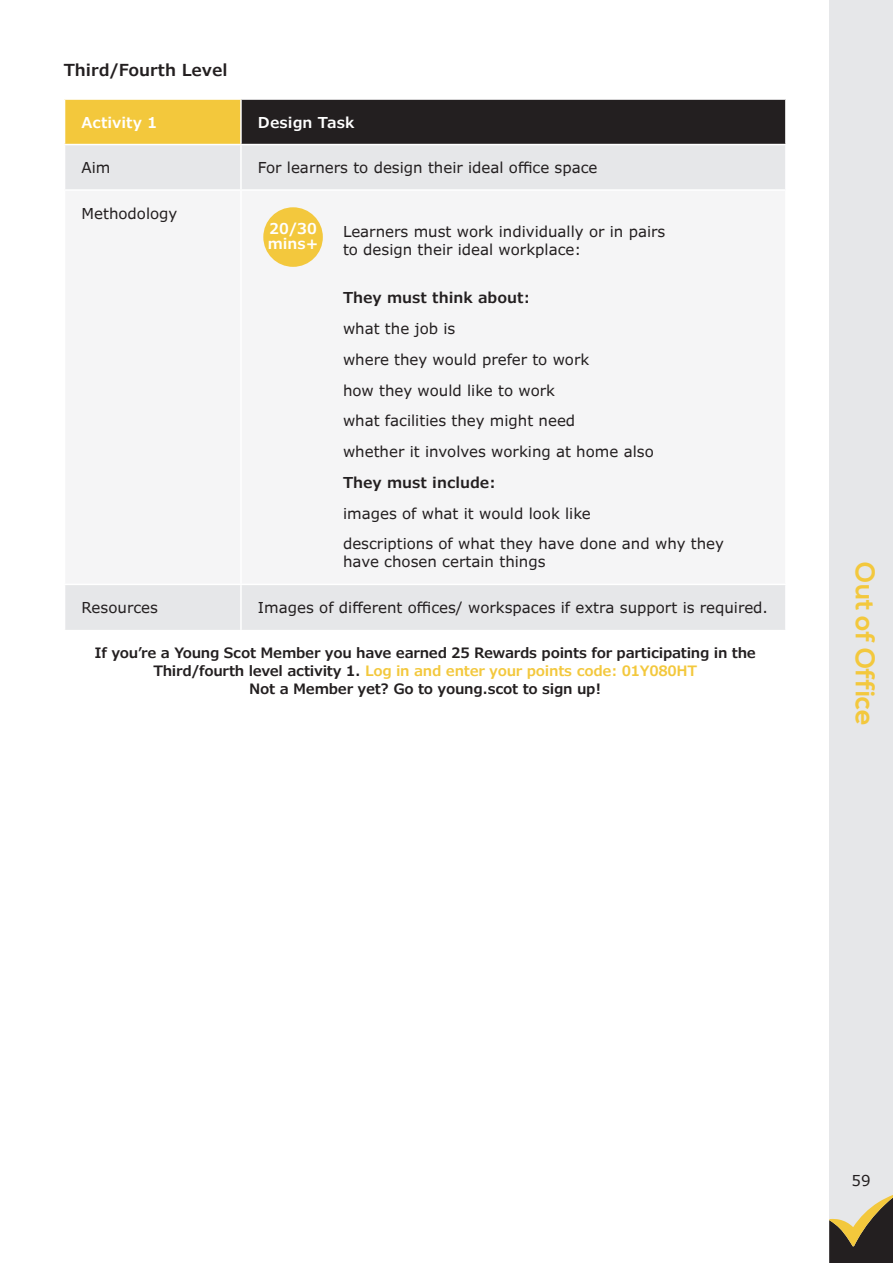
<style>
.page{position:relative;width:893px;height:1263px;background:#fff}
.page>*{position:absolute;margin:0;border:0;box-sizing:border-box;transform-origin:0 0}
.t1{font:700 27px "Nexa";color:#f3c83d}
.t2{font:600 16.5px "Verdana Pro";color:#231f20}
.t3{font:15px/30.8px "Verdana Pro";color:#231f20}
.t4{font:600 15px "Verdana Pro";color:#231f20}
.t5{font:600 15px "Verdana Pro";color:#fff}
.t6{font:600 14.85px/14.9px "Verdana Pro";color:#fff}
.t7{font:600 14.25px/18px "Verdana Pro";letter-spacing:-.02em;color:#231f20;text-align:center}
.s1{color:#f3c83d}
</style>
<div class="page">
<div style="left:829px;top:0;width:64px;height:1263px;background:#e6e7e9"></div>
<svg style="left:829px;top:1195px;width:64px;height:68px"></svg>
<div style="left:65px;top:99px;width:176px;height:46px;background:#f3c83c"></div>
<div style="left:241px;top:99px;width:545px;height:46px;background:#231f20"></div>
<div style="left:65px;top:145px;width:720px;height:485px;background:#e6e7e9"></div>
<div style="left:65px;top:191px;width:720px;height:393px;background:#f5f5f6"></div>
<hr style="left:64px;top:98px;width:177px;height:2px;background:#fff">
<hr style="left:241px;top:98px;width:546px;height:2px;background:#fff">
<hr style="left:240px;top:100px;width:2px;height:44px;background:#fff">
<hr style="left:785px;top:100px;width:2px;height:44px;background:#fff">
<hr style="left:64px;top:144px;width:177px;height:1px;background:#fff">
<hr style="left:241px;top:144px;width:546px;height:1px;background:#fff">
<hr style="left:240px;top:145px;width:2px;height:44px;background:#fff">
<hr style="left:64px;top:189px;width:177px;height:2px;background:#fff">
<hr style="left:241px;top:189px;width:546px;height:2px;background:#fff">
<hr style="left:240px;top:191px;width:2px;height:393px;background:#fff">
<hr style="left:64px;top:584px;width:177px;height:1px;background:#fff">
<hr style="left:241px;top:584px;width:546px;height:1px;background:#fff">
<hr style="left:240px;top:585px;width:2px;height:45px;background:#fff">
<div style="left:263px;top:207px;width:60px;height:60px;background:#f3c83d;border-radius:50%"></div>
<p class="t2" style="left:64px;top:60px;width:165px">Third/Fourth Level</p>
<p class="t5" style="left:82px;top:112px;width:77px">Activity 1</p>
<p class="t5" style="left:258px;top:112px;width:98px">Design Task</p>
<p class="t3" style="left:82px;top:152px;width:30px">Aim</p>
<p class="t3" style="left:258px;top:152px;width:341px">For learners to design their ideal office space</p>
<p class="t3" style="left:82px;top:198px;width:97px">Methodology</p>
<p class="t3" style="left:343px;top:222px;width:324px;line-height:18px">Learners must work individually or in pairs to design their ideal workplace:</p>
<p class="t4" style="left:343px;top:288px;width:188px">They must think about:</p>
<p class="t3" style="left:343px;top:313px;width:312px">what the job is<br>where they would prefer to work<br>how they would like to work<br>what facilities they might need<br>whether it involves working at home also</p>
<p class="t4" style="left:343px;top:473px;width:154px">They must include:</p>
<p class="t3" style="left:343px;top:498px;width:382px">images of what it would look like<br>descriptions of what they have done and why they</p>
<p class="t3" style="left:343px;top:547px;width:204px">have chosen certain things</p>
<p class="t3" style="left:82px;top:592px;width:78px">Resources</p>
<p class="t3" style="left:258px;top:592px;width:512px">Images of different offices/ workspaces if extra support is required.</p>
<p class="t7" style="left:95px;top:644px;width:663px">If you’re a Young Scot Member you have earned 25 Rewards points for participating in the<br>Third/fourth level activity 1. <span class="s1">Log in and enter your points code: 01Y080HT<br></span>Not a Member yet? Go to young.scot to sign up!</p>
<p class="t6" style="left:268px;top:222px;width:52px">20/30 mins+</p>
<h1 class="t1" style="left:881px;top:562px;width:165px;rotate:90deg">Out of Office</h1>
<p class="t3" style="left:851px;top:1165px;width:21px">59</p>
</div>
